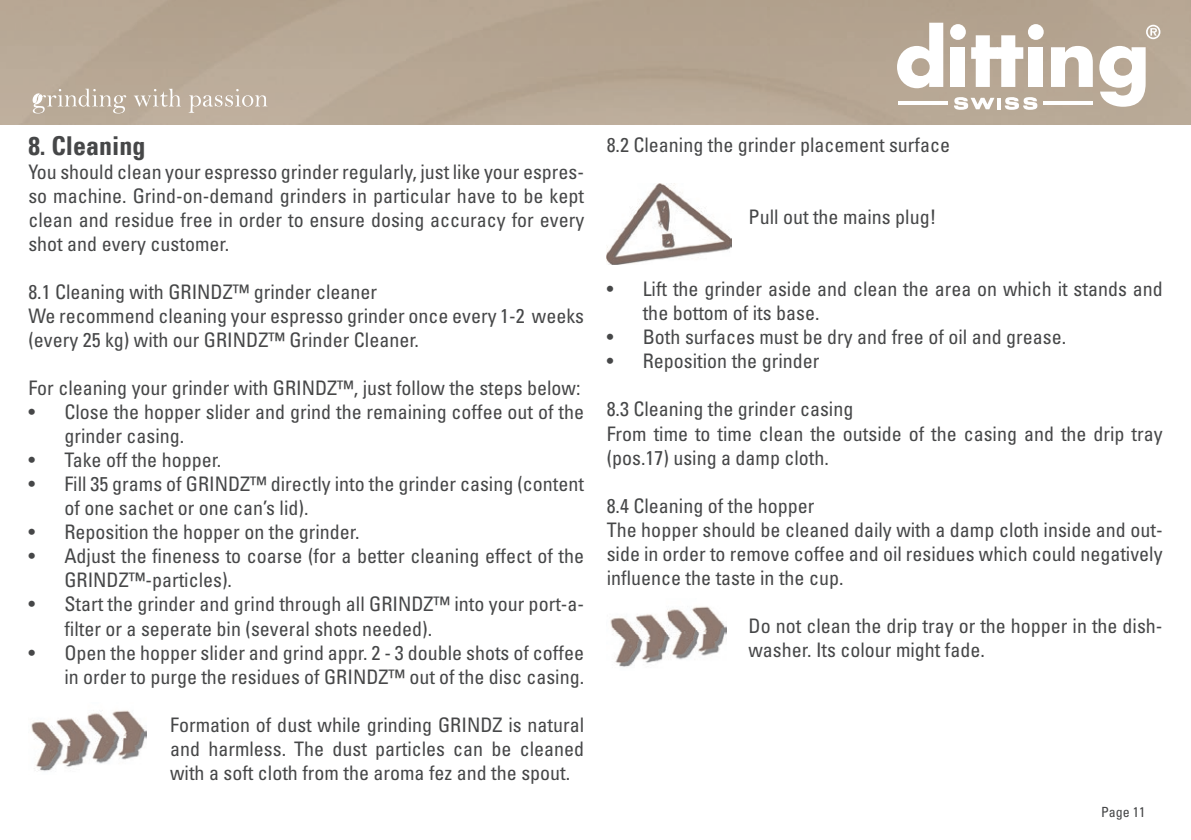
<style>
.page{position:relative;width:1191px;height:840px;background:#fff}
.page>*{position:absolute;margin:0;border:0;box-sizing:border-box;transform-origin:0 0}
.t1{font:700 condensed 26px "Univers LT";color:#464748}
.t2{font:condensed 20px/24px "Univers";color:#464748}
.t3{font:condensed 14px "Univers";color:#464748}
</style>
<div class="page">
<svg style="left:897px;top:23px;width:46px;height:65px"></svg>
<svg style="left:971px;top:35px;width:52px;height:52px"></svg>
<svg style="left:1051px;top:46px;width:41px;height:41px"></svg>
<svg style="left:1099px;top:46px;width:46px;height:61px"></svg>
<svg style="left:954px;top:97px;width:40px;height:13px"></svg>
<svg style="left:1004px;top:97px;width:33px;height:13px"></svg>
<svg style="left:1146px;top:25px;width:14px;height:14px"></svg>
<svg style="left:134px;top:89px;width:47px;height:18px"></svg>
<svg style="left:189px;top:89px;width:78px;height:24px;background:#c7baab"></svg>
<svg style="left:33px;top:89px;width:93px;height:24px;background:#c5b9aa"></svg>
<img style="left:607px;top:183px;width:124px;height:81px">
<img style="left:610px;top:606px;width:116px;height:61px">
<img style="left:31px;top:710px;width:116px;height:62px">
<h1 class="t1" style="left:28px;top:130px;width:119px">8. Cleaning</h1>
<p class="t2" style="left:28px;top:159px;width:557px;text-align:justify">You should clean your espresso grinder regularly, just like your espres&shy;so machine. Grind-on-demand grinders in particular have to be kept clean and residue free in order to ensure dosing accuracy for every shot and every customer.</p>
<p class="t2" style="left:28px;top:279px;width:557px">8.1 Cleaning with GRINDZ™ grinder cleaner<br>We recommend cleaning your espresso grinder once every 1-2 weeks (every 25 kg) with our GRINDZ™ Grinder Cleaner.</p>
<p class="t2" style="left:28px;top:375px;width:553px">For cleaning your grinder with GRINDZ™, just follow the steps below:</p>
<p class="t2" style="left:64px;top:399px;width:521px;text-indent:-36px">• Close the hopper slider and grind the remaining coffee out of the grinder casing.</p>
<p class="t2" style="left:28px;top:447px;width:194px">• Take off the hopper.</p>
<p class="t2" style="left:64px;top:471px;width:521px;text-indent:-36px">• Fill 35 grams of GRINDZ™ directly into the grinder casing (content of one sachet or one can’s lid).</p>
<p class="t2" style="left:28px;top:519px;width:333px">• Reposition the hopper on the grinder.</p>
<p class="t2" style="left:64px;top:543px;width:521px;text-indent:-36px">• Adjust the fineness to coarse (for a better cleaning effect of the<br>GRINDZ™-particles).</p>
<p class="t2" style="left:64px;top:591px;width:521px;text-indent:-36px">• Start the grinder and grind through all GRINDZ™ into your port-a&shy;filter or a seperate bin (several shots needed).</p>
<p class="t2" style="left:28px;top:639px;width:557px;text-align:right">• Open the hopper slider and grind appr. 2 - 3 double shots of coffee in order to purge the residues of GRINDZ™ out of the disc casing.</p>
<p class="t2" style="left:170px;top:711px;width:415px;text-align:justify">Formation of dust while grinding GRINDZ is natural and harmless. The dust particles can be cleaned with a soft cloth from the aroma fez and the spout.</p>
<p class="t2" style="left:607px;top:133px;width:345px">8.2 Cleaning the grinder placement surface</p>
<p class="t2" style="left:748px;top:205px;width:189px">Pull out the mains plug!</p>
<p class="t2" style="left:643px;top:277px;width:521px;text-indent:-36px">• Lift the grinder aside and clean the area on which it stands and the bottom of its base.</p>
<p class="t2" style="left:607px;top:325px;width:461px">• Both surfaces must be dry and free of oil and grease.</p>
<p class="t2" style="left:607px;top:349px;width:214px">• Reposition the grinder</p>
<p class="t2" style="left:607px;top:397px;width:557px">8.3 Cleaning the grinder casing<br>From time to time clean the outside of the casing and the drip tray (pos.17) using a damp cloth.</p>
<p class="t2" style="left:607px;top:493px;width:557px">8.4 Cleaning of the hopper<br>The hopper should be cleaned daily with a damp cloth inside and out&shy;side in order to remove coffee and oil residues which could negatively influence the taste in the cup.</p>
<p class="t2" style="left:748px;top:613px;width:415px">Do not clean the drip tray or the hopper in the dish&shy;washer. Its colour might fade.</p>
<p class="t3" style="left:1101px;top:802px;width:46px">Page 11</p>
</div>
